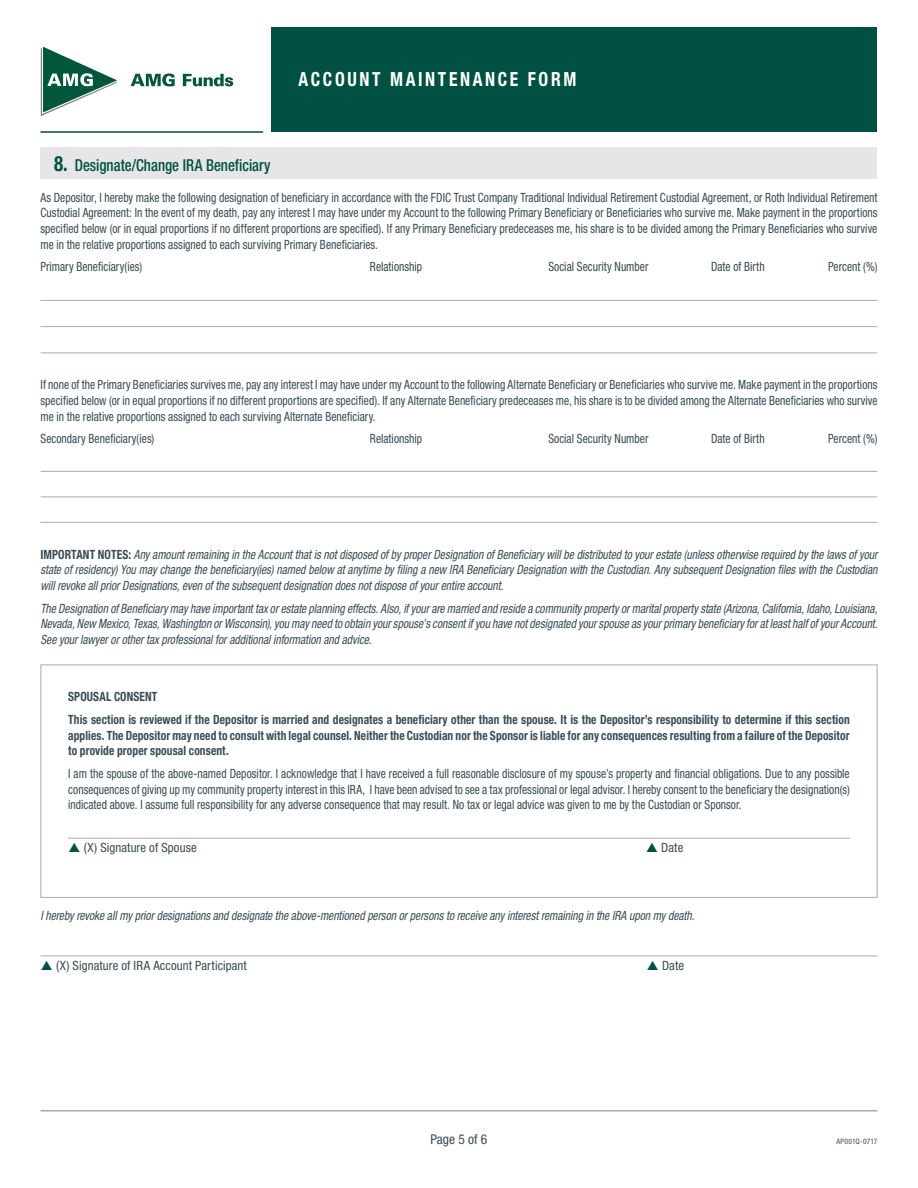
<style>
.page{position:relative;width:918px;height:1188px;background:#fff}
.page>*{position:absolute;margin:0;border:0;box-sizing:border-box;transform-origin:0 0}
.t1{font:700 condensed 19.5px "Helvetica Neue LT Std";letter-spacing:.15em;color:#fff;scale:.9 1}
.t2{font:500 condensed 16.5px "Helvetica Neue LT Std";color:#005143;scale:.9 1}
.t3{font:condensed 13.5px "Helvetica Neue LT Std";color:#3a4b54}
.t4{font:condensed 12.75px/15.8px "Helvetica Neue LT Std";letter-spacing:.005em;color:#3a4b54;text-align:justify;scale:.9 1}
.t5{font:italic condensed 12.75px/15.8px "Helvetica Neue LT Std";color:#3a4b54;text-align:justify;scale:.9 1}
.t6{font:700 condensed 12.75px/22.5px "Helvetica Neue LT Std";letter-spacing:.01em;color:#3a4b54;scale:.9 1}
.t7{font:condensed 12.75px "Helvetica Neue LT Std";letter-spacing:.005em;color:#3a4b54}
.t8{font:condensed 7.5px "Helvetica Neue LT Std";letter-spacing:.02em;color:#3a4b54}
.s1{font-weight:700;font-size:21px}
.s2{font-weight:700;font-style:normal}
.s3{font-size:13.5px}
</style>
<div class="page">
<div style="left:272px;top:27px;width:606px;height:105px;background:#005143"></div>
<hr style="left:40px;top:1110px;width:838px;height:2px;background:#a8aab0">
<hr style="left:40px;top:131px;width:223px;height:2px;background:#005143">
<svg style="left:41px;top:47px;width:76px;height:69px"></svg>
<svg style="left:131px;top:73px;width:44px;height:13px"></svg>
<svg style="left:183px;top:74px;width:50px;height:12px"></svg>
<hr style="left:40px;top:300px;width:838px;height:1px;background:#a8aab0">
<hr style="left:40px;top:326px;width:838px;height:1px;background:#a8aab0">
<hr style="left:40px;top:352px;width:838px;height:1px;background:#a8aab0">
<hr style="left:40px;top:471px;width:838px;height:1px;background:#a8aab0">
<hr style="left:40px;top:496px;width:838px;height:1px;background:#a8aab0">
<hr style="left:40px;top:522px;width:838px;height:1px;background:#a8aab0">
<hr style="left:40px;top:956px;width:838px;height:1px;background:#a8aab0">
<div style="left:40px;top:148px;width:837px;height:31px;background:#e6e6e8"></div>
<hr style="left:68px;top:838px;width:782px;height:1px;background:#a8aab0">
<div style="left:40px;top:664px;width:838px;height:234px;border:1px solid #a8aab0"></div>
<h1 class="t1" style="left:298px;top:68px;width:310px">ACCOUNT MAINTENANCE FORM</h1>
<p class="t2" style="left:54px;top:155px;width:242px"><span class="s1">8.</span> Designate/Change IRA Beneficiary</p>
<p class="t4" style="left:40px;top:189px;width:932px">As Depositor, I hereby make the following designation of beneficiary in accordance with the FDIC Trust Company Traditional Individual Retirement Custodial Agreement, or Roth Individual Retirement Custodial Agreement: In the event of my death, pay any interest I may have under my Account to the following Primary Beneficiary or Beneficiaries who survive me. Make payment in the proportions specified below (or in equal proportions if no different proportions are specified). If any Primary Beneficiary predeceases me, his share is to be divided among the Primary Beneficiaries who survive me in the relative proportions assigned to each surviving Primary Beneficiaries.</p>
<p class="t4" style="left:40px;top:259px;width:114px">Primary Beneficiary(ies)</p>
<p class="t4" style="left:370px;top:259px;width:59px">Relationship</p>
<p class="t4" style="left:548px;top:259px;width:113px">Social Security Number</p>
<p class="t4" style="left:711px;top:259px;width:61px">Date of Birth</p>
<p class="t4" style="left:828px;top:259px;width:56px">Percent (%)</p>
<p class="t4" style="left:40px;top:377px;width:932px">If none of the Primary Beneficiaries survives me, pay any interest I may have under my Account to the following Alternate Beneficiary or Beneficiaries who survive me. Make payment in the proportions specified below (or in equal proportions if no different proportions are specified). If any Alternate Beneficiary predeceases me, his share is to be divided among the Alternate Beneficiaries who survive me in the relative proportions assigned to each surviving Alternate Beneficiary.</p>
<p class="t4" style="left:40px;top:431px;width:128px">Secondary Beneficiary(ies)</p>
<p class="t4" style="left:370px;top:431px;width:59px">Relationship</p>
<p class="t4" style="left:548px;top:431px;width:113px">Social Security Number</p>
<p class="t4" style="left:711px;top:431px;width:61px">Date of Birth</p>
<p class="t4" style="left:828px;top:431px;width:56px">Percent (%)</p>
<p class="t5" style="left:40px;top:547px;width:932px"><span class="s2">IMPORTANT NOTES:</span> Any amount remaining in the Account that is not disposed of by proper Designation of Beneficiary will be distributed to your estate (unless otherwise required by the laws of your state of residency) You may change the beneficiary(ies) named below at anytime by filing a new IRA Beneficiary Designation with the Custodian. Any subsequent Designation files with the Custodian will revoke all prior Designations, even of the subsequent designation does not dispose of your entire account.</p>
<p class="t5" style="left:40px;top:601px;width:932px">The Designation of Beneficiary may have important tax or estate planning effects. Also, if your are married and reside a community property or marital property state (Arizona, California, Idaho, Louisiana, Nevada, New Mexico, Texas, Washington or Wisconsin), you may need to obtain your spouse’s consent if you have not designated your spouse as your primary beneficiary for at least half of your Account.<br>See your lawyer or other tax professional for additional information and advice.</p>
<p class="t6" style="left:68px;top:685px;width:870px">SPOUSAL CONSENT<br>This section is reviewed if the Depositor is married and designates a beneficiary other than the spouse. It is the Depositor’s responsibility to determine if this section</p>
<p class="t6" style="left:68px;top:727px;width:870px;line-height:15.8px">applies. The Depositor may need to consult with legal counsel. Neither the Custodian nor the Sponsor is liable for any consequences resulting from a failure of the Depositor to provide proper spousal consent.</p>
<p class="t4" style="left:68px;top:765px;width:870px">I am the spouse of the above-named Depositor. I acknowledge that I have received a full reasonable disclosure of my spouse’s property and financial obligations. Due to any possible consequences of giving up my community property interest in this IRA, I have been advised to see a tax professional or legal advisor. I hereby consent to the beneficiary the designation(s) indicated above. I assume full responsibility for any adverse consequence that may result. No tax or legal advice was given to me by the Custodian or Sponsor.</p>
<p class="t7" style="left:84px;top:840px;width:114px"><span class="s3">(</span>X) Signature of Spouse</p>
<p class="t7" style="left:661px;top:840px;width:24px">Date</p>
<p class="t5" style="left:40px;top:908px;width:728px">I hereby revoke all my prior designations and designate the above-mentioned person or persons to receive any interest remaining in the IRA upon my death.</p>
<p class="t7" style="left:56px;top:958px;width:192px"><span class="s3">(</span>X) Signature of IRA Account Participant</p>
<p class="t7" style="left:662px;top:958px;width:24px">Date</p>
<p class="t3" style="left:431px;top:1131px;width:58px">Page 5 of 6</p>
<p class="t8" style="left:837px;top:1137px;width:42px">AP001Q-0717</p>
</div>
